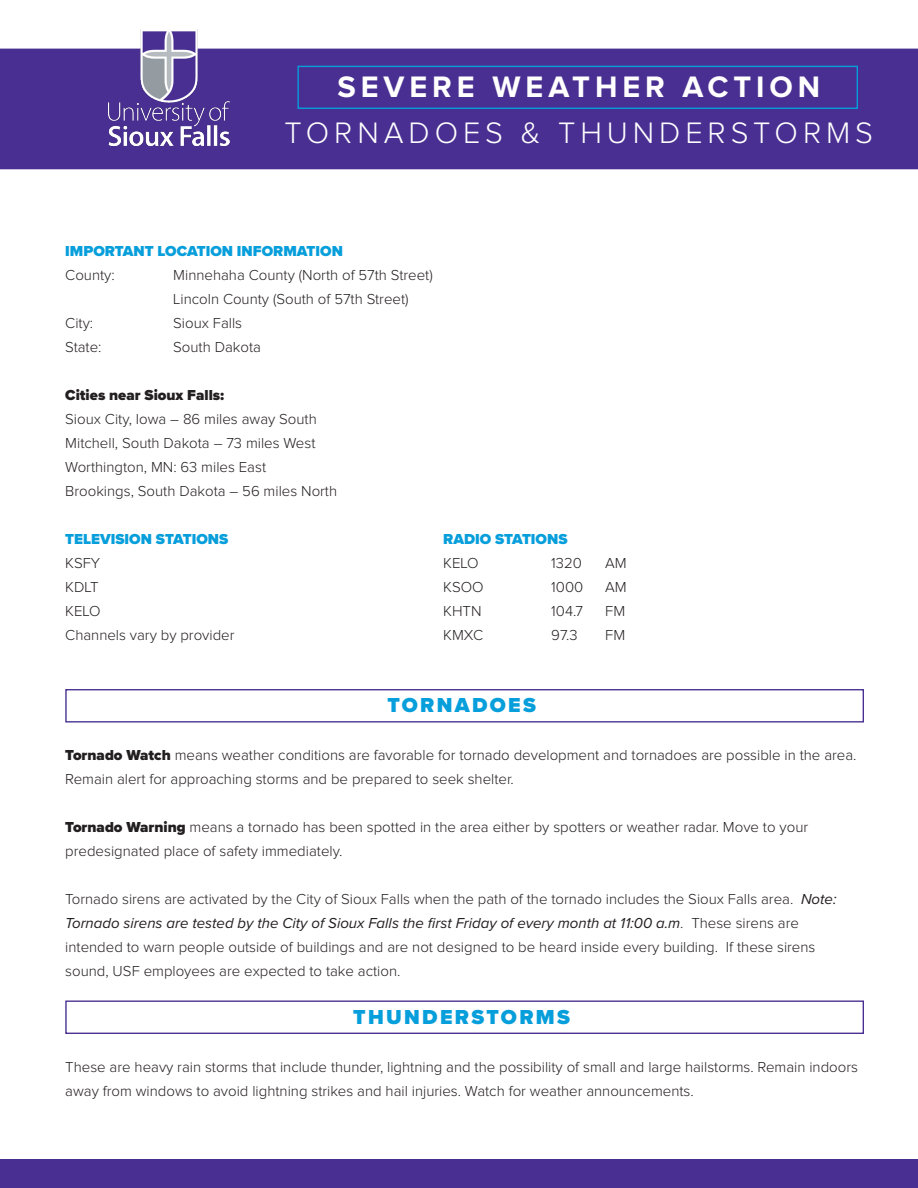
<style>
.page{position:relative;width:918px;height:1188px;background:#fff}
.page>*{position:absolute;margin:0;border:0;box-sizing:border-box;transform-origin:0 0}
.t1{font:300 30.75px "Proxima Nova";letter-spacing:.16em;color:#fff}
.t2{font:700 30.75px "Proxima Nova";letter-spacing:.16em;color:#fff}
.t3{font:900 21px "Proxima Nova";letter-spacing:.11em;color:#069edb}
.t4{font:300 15px/24px "Proxima Nova";color:#231f20}
.t5{font:900 15px "Proxima Nova";color:#069edb}
.t6{font:900 15px "Proxima Nova";color:#231f20}
.s1{font-weight:900}
.s2{font-weight:400;font-style:italic}
</style>
<div class="page">
<div style="left:0;top:1160px;width:918px;height:28px;background:#492f91"></div>
<div style="left:0;top:49px;width:918px;height:120px;background:#492f91"></div>
<div style="left:297px;top:66px;width:561px;height:43px;border:1px solid #069edb"></div>
<img style="left:108px;top:29px;width:122px;height:116px">
<div style="left:65px;top:689px;width:799px;height:34px;border:1px solid #492f91"></div>
<div style="left:65px;top:1001px;width:799px;height:33px;border:1px solid #492f91"></div>
<p class="t2" style="left:337px;top:73px;width:484px">SEVERE WEATHER ACTION</p>
<p class="t1" style="left:285px;top:119px;width:590px">TORNADOES &amp; THUNDERSTORMS</p>
<p class="t5" style="left:65px;top:240px;width:279px">IMPORTANT LOCATION INFORMATION</p>
<p class="t4" style="left:65px;top:264px;width:51px">County:</p>
<p class="t4" style="left:173px;top:264px;width:261px">Minnehaha County (North of 57th Street)</p>
<p class="t4" style="left:173px;top:288px;width:237px">Lincoln County (South of 57th Street)</p>
<p class="t4" style="left:65px;top:312px;width:29px">City:</p>
<p class="t4" style="left:173px;top:312px;width:70px">Sioux Falls</p>
<p class="t4" style="left:65px;top:336px;width:38px">State:</p>
<p class="t4" style="left:173px;top:336px;width:89px">South Dakota</p>
<p class="t6" style="left:65px;top:384px;width:160px">Cities near Sioux Falls:</p>
<p class="t4" style="left:65px;top:408px;width:253px">Sioux City, Iowa – 86 miles away South</p>
<p class="t4" style="left:65px;top:432px;width:252px">Mitchell, South Dakota – 73 miles West</p>
<p class="t4" style="left:65px;top:456px;width:202px">Worthington, MN: 63 miles East</p>
<p class="t4" style="left:65px;top:480px;width:273px">Brookings, South Dakota – 56 miles North</p>
<p class="t5" style="left:65px;top:528px;width:165px">TELEVISION STATIONS</p>
<p class="t5" style="left:443px;top:528px;width:126px">RADIO STATIONS</p>
<p class="t4" style="left:65px;top:552px;width:36px">KSFY</p>
<p class="t4" style="left:443px;top:552px;width:37px">KELO</p>
<p class="t4" style="left:551px;top:552px;width:32px">1320</p>
<p class="t4" style="left:605px;top:552px;width:23px">AM</p>
<p class="t4" style="left:65px;top:576px;width:35px">KDLT</p>
<p class="t4" style="left:443px;top:576px;width:42px">KSOO</p>
<p class="t4" style="left:551px;top:576px;width:33px">1000</p>
<p class="t4" style="left:605px;top:576px;width:23px">AM</p>
<p class="t4" style="left:65px;top:600px;width:37px">KELO</p>
<p class="t4" style="left:443px;top:600px;width:40px">KHTN</p>
<p class="t4" style="left:551px;top:600px;width:33px">104.7</p>
<p class="t4" style="left:605px;top:600px;width:21px">FM</p>
<p class="t4" style="left:65px;top:624px;width:171px">Channels vary by provider</p>
<p class="t4" style="left:443px;top:624px;width:41px">KMXC</p>
<p class="t4" style="left:551px;top:624px;width:28px">97.3</p>
<p class="t4" style="left:605px;top:624px;width:21px">FM</p>
<p class="t3" style="left:387px;top:689px;width:150px">TORNADOES</p>
<p class="t4" style="left:65px;top:744px;width:793px"><span class="s1">Tornado Watch</span> means weather conditions are favorable for tornado development and tornadoes are possible in the area.<br>Remain alert for approaching storms and be prepared to seek shelter.</p>
<p class="t4" style="left:65px;top:816px;width:744px"><span class="s1">Tornado Warning</span> means a tornado has been spotted in the area either by spotters or weather radar. Move to your predesignated place of safety immediately.</p>
<p class="t4" style="left:65px;top:888px;width:773px">Tornado sirens are activated by the City of Sioux Falls when the path of the tornado includes the Sioux Falls area. <span class="s2">Note:<br>Tornado sirens are tested by the City of Sioux Falls the first Friday of every month at 11:00 a.m</span>. These sirens are intended to warn people outside of buildings and are not designed to be heard inside every building. If these sirens sound, USF employees are expected to take action.</p>
<p class="t3" style="left:353px;top:1001px;width:218px">THUNDERSTORMS</p>
<p class="t4" style="left:65px;top:1056px;width:794px">These are heavy rain storms that include thunder, lightning and the possibility of small and large hailstorms. Remain indoors away from windows to avoid lightning strikes and hail injuries. Watch for weather announcements.</p>
</div>
